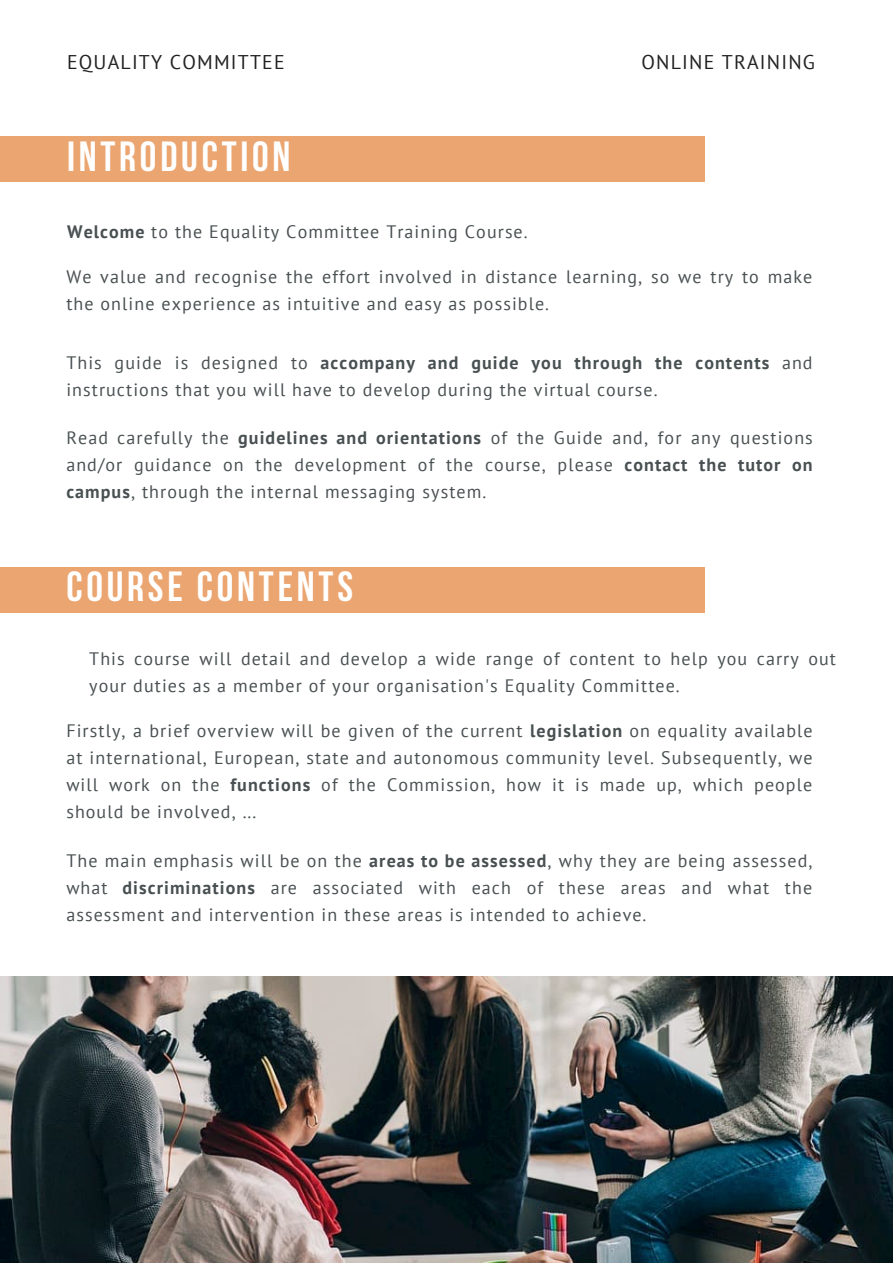
<style>
.page{position:relative;width:893px;height:1264px;background:#fff}
.page>*{position:absolute;margin:0;border:0;box-sizing:border-box;transform-origin:0 0}
.t1{font:700 42px "Bebas Neue";letter-spacing:.09em;color:#fff}
.t2{font:19.8px "PT Sans";letter-spacing:.06em;color:#222}
.t3{font:18px/27px "PT Sans";letter-spacing:.06em;color:#495052}
.s1{font-weight:700}
</style>
<div class="page">
<div style="left:0;top:137px;width:704px;height:45px;background:#eba570"></div>
<div style="left:0;top:567px;width:704px;height:45px;background:#eba570"></div>
<img style="left:0;top:976px;width:892px;height:286px">
<p class="t2" style="left:67px;top:49px;width:219px">EQUALITY COMMITTEE</p>
<p class="t1" style="left:67px;top:139px;width:225px">INTRODUCTION</p>
<p class="t2" style="left:641px;top:49px;width:175px">ONLINE TRAINING</p>
<p class="t3" style="left:67px;top:217px;width:462px"><span class="s1">Welcome</span> to the Equality Committee Training Course.</p>
<p class="t3" style="left:66px;top:263px;width:747px">We value and recognise the effort involved in distance learning, so we try to make the online experience as intuitive and easy as possible.</p>
<p class="t3" style="left:66px;top:349px;width:747px">This guide is designed to <span class="s1">accompany and guide you through the contents</span> and instructions that you will have to develop during the virtual course.</p>
<p class="t3" style="left:66px;top:424px;width:748px;text-align:justify">Read carefully the <span class="s1">guidelines and orientations</span> of the Guide and, for any questions and/or guidance on the development of the course, please <span class="s1">contact the tutor on campus</span>, through the internal messaging system.</p>
<p class="t1" style="left:66px;top:569px;width:288px">COURSE CONTENTS</p>
<p class="t3" style="left:89px;top:645px;width:748px">This course will detail and develop a wide range of content to help you carry out your duties as a member of your organisation's Equality Committee.</p>
<p class="t3" style="left:66px;top:717px;width:747px;text-align:justify">Firstly, a brief overview will be given of the current <span class="s1">legislation</span> on equality available at international, European, state and autonomous community level. Subsequently, we will work on the <span class="s1">functions</span> of the Commission, how it is made up, which people should be involved, ...</p>
<p class="t3" style="left:66px;top:847px;width:747px;text-align:justify">The main emphasis will be on the <span class="s1">areas to be assessed</span>, why they are being assessed, what <span class="s1">discriminations</span> are associated with each of these areas and what the assessment and intervention in these areas is intended to achieve.</p>
</div>
